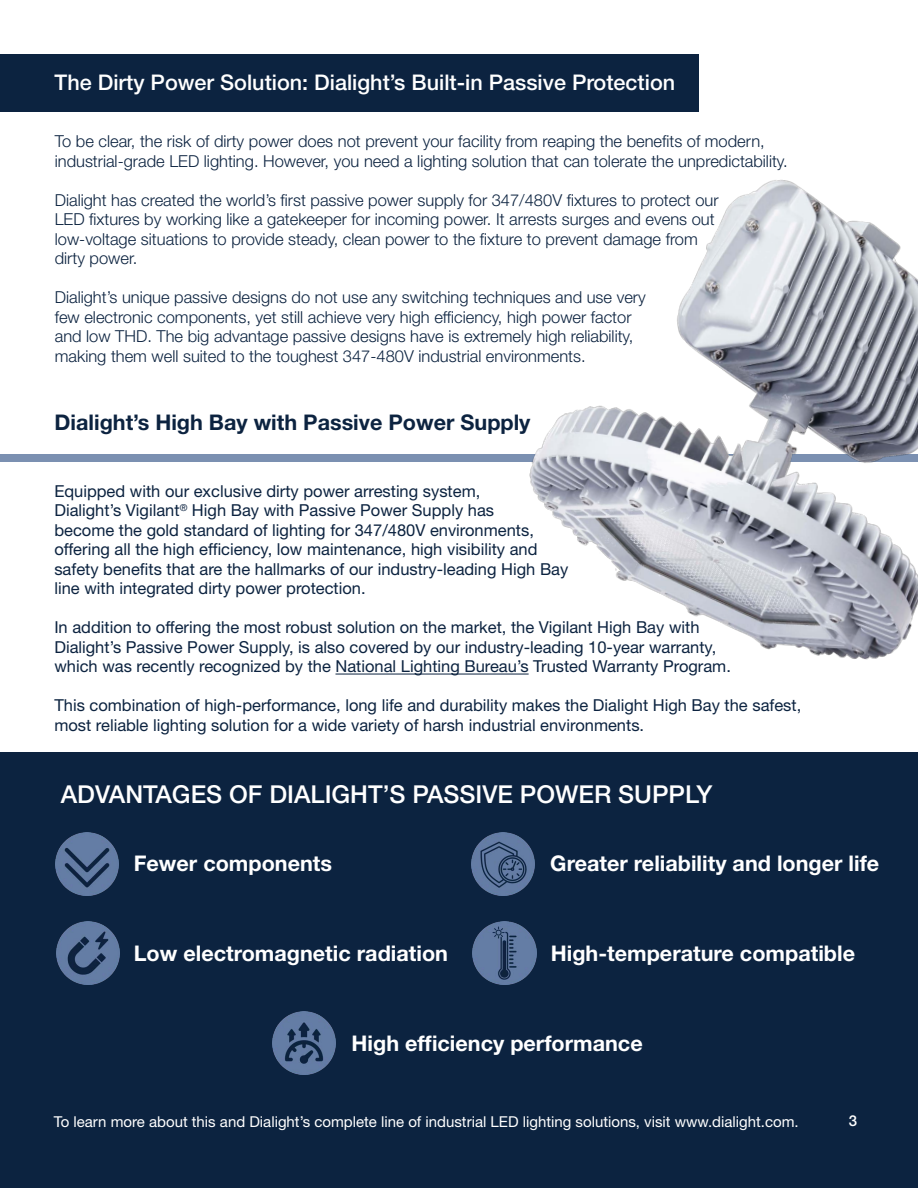
<style>
.page{position:relative;width:918px;height:1188px;background:#fff}
.page>*{position:absolute;margin:0;border:0;box-sizing:border-box;transform-origin:0 0}
.t1{font:500 24.75px "Helvetica Neue LT Std";color:#fff}
.t2{font:700 21.6px "Helvetica Neue LT Std";color:#fff}
.t3{font:500 21.6px "Helvetica Neue LT Std";color:#fff}
.t4{font:700 21.6px "Helvetica Neue LT Std";color:#0c2340}
.t5{font:16.5px "Helvetica Neue LT Std";color:#0c2340}
.t6{font:300 16.5px "Helvetica Neue LT Std";color:#0c2340}
.t7{font:15px "Helvetica Neue LT Std";color:#fff}
.t8{font:500 15px "Helvetica Neue LT Std";color:#fff}
</style>
<div class="page">
<div style="left:0;top:752px;width:918px;height:436px;background:#0c2340"></div>
<div style="left:0;top:54px;width:698px;height:58px;background:#0c2340"></div>
<hr style="left:335px;top:674px;width:194px;height:1px;background:#0c2340">
<div style="left:0;top:454px;width:918px;height:8px;background:#7b90b1"></div>
<img style="left:501px;top:180px;width:417px;height:495px">
<img style="left:55px;top:832px;width:64px;height:64px">
<img style="left:57px;top:922px;width:63px;height:63px">
<img style="left:272px;top:1011px;width:63px;height:63px">
<img style="left:472px;top:833px;width:63px;height:63px">
<img style="left:473px;top:922px;width:63px;height:63px">
<p class="t3" style="left:55px;top:70px;width:622px">The Dirty Power Solution: Dialight’s Built-in Passive Protection</p>
<p class="t6" style="left:55px;top:131px;width:712px">To be clear, the risk of dirty power does not prevent your facility from reaping the benefits of modern,</p>
<p class="t6" style="left:55px;top:151px;width:734px">industrial-grade LED lighting. However, you need a lighting solution that can tolerate the unpredictability.</p>
<p class="t6" style="left:55px;top:190px;width:665px">Dialight has created the world’s first passive power supply for 347/480V fixtures to protect our</p>
<p class="t6" style="left:55px;top:209px;width:661px">LED fixtures by working like a gatekeeper for incoming power. It arrests surges and evens out</p>
<p class="t6" style="left:55px;top:229px;width:645px">low-voltage situations to provide steady, clean power to the fixture to prevent damage from</p>
<p class="t6" style="left:55px;top:248px;width:84px">dirty power.</p>
<p class="t6" style="left:55px;top:287px;width:593px">Dialight’s unique passive designs do not use any switching techniques and use very</p>
<p class="t6" style="left:55px;top:307px;width:578px">few electronic components, yet still achieve very high efficiency, high power factor</p>
<p class="t6" style="left:55px;top:326px;width:580px">and low THD. The big advantage passive designs have is extremely high reliability,</p>
<p class="t6" style="left:55px;top:346px;width:532px">making them well suited to the toughest 347-480V industrial environments.</p>
<p class="t4" style="left:55px;top:409px;width:477px">Dialight’s High Bay with Passive Power Supply</p>
<p class="t5" style="left:54px;top:481px;width:427px">Equipped with our exclusive dirty power arresting system,</p>
<p class="t5" style="left:54px;top:501px;width:441px">Dialight’s Vigilant<sup>®</sup> High Bay with Passive Power Supply has</p>
<p class="t5" style="left:54px;top:520px;width:481px">become the gold standard of lighting for 347/480V environments,</p>
<p class="t5" style="left:54px;top:540px;width:485px">offering all the high efficiency, low maintenance, high visibility and</p>
<p class="t5" style="left:54px;top:559px;width:516px">safety benefits that are the hallmarks of our industry-leading High Bay</p>
<p class="t5" style="left:54px;top:579px;width:313px">line with integrated dirty power protection.</p>
<p class="t5" style="left:54px;top:618px;width:647px">In addition to offering the most robust solution on the market, the Vigilant High Bay with</p>
<p class="t5" style="left:54px;top:637px;width:663px">Dialight’s Passive Power Supply, is also covered by our industry-leading 10-year warranty,</p>
<p class="t5" style="left:54px;top:657px;width:678px">which was recently recognized by the National Lighting Bureau’s Trusted Warranty Program.</p>
<p class="t5" style="left:54px;top:696px;width:748px">This combination of high-performance, long life and durability makes the Dialight High Bay the safest,</p>
<p class="t5" style="left:54px;top:715px;width:591px">most reliable lighting solution for a wide variety of harsh industrial environments.</p>
<p class="t1" style="left:61px;top:779px;width:653px">ADVANTAGES OF DIALIGHT’S PASSIVE POWER SUPPLY</p>
<p class="t2" style="left:134px;top:850px;width:200px">Fewer components</p>
<p class="t2" style="left:550px;top:850px;width:331px">Greater reliability and longer life</p>
<p class="t2" style="left:134px;top:940px;width:316px">Low electromagnetic radiation</p>
<p class="t2" style="left:551px;top:940px;width:306px">High-temperature compatible</p>
<p class="t2" style="left:352px;top:1030px;width:293px">High efficiency performance</p>
<p class="t7" style="left:54px;top:1113px;width:746px">To learn more about this and Dialight’s complete line of industrial LED lighting solutions, visit www.dialight.com.</p>
<p class="t8" style="left:849px;top:1112px;width:10px">3</p>
</div>
